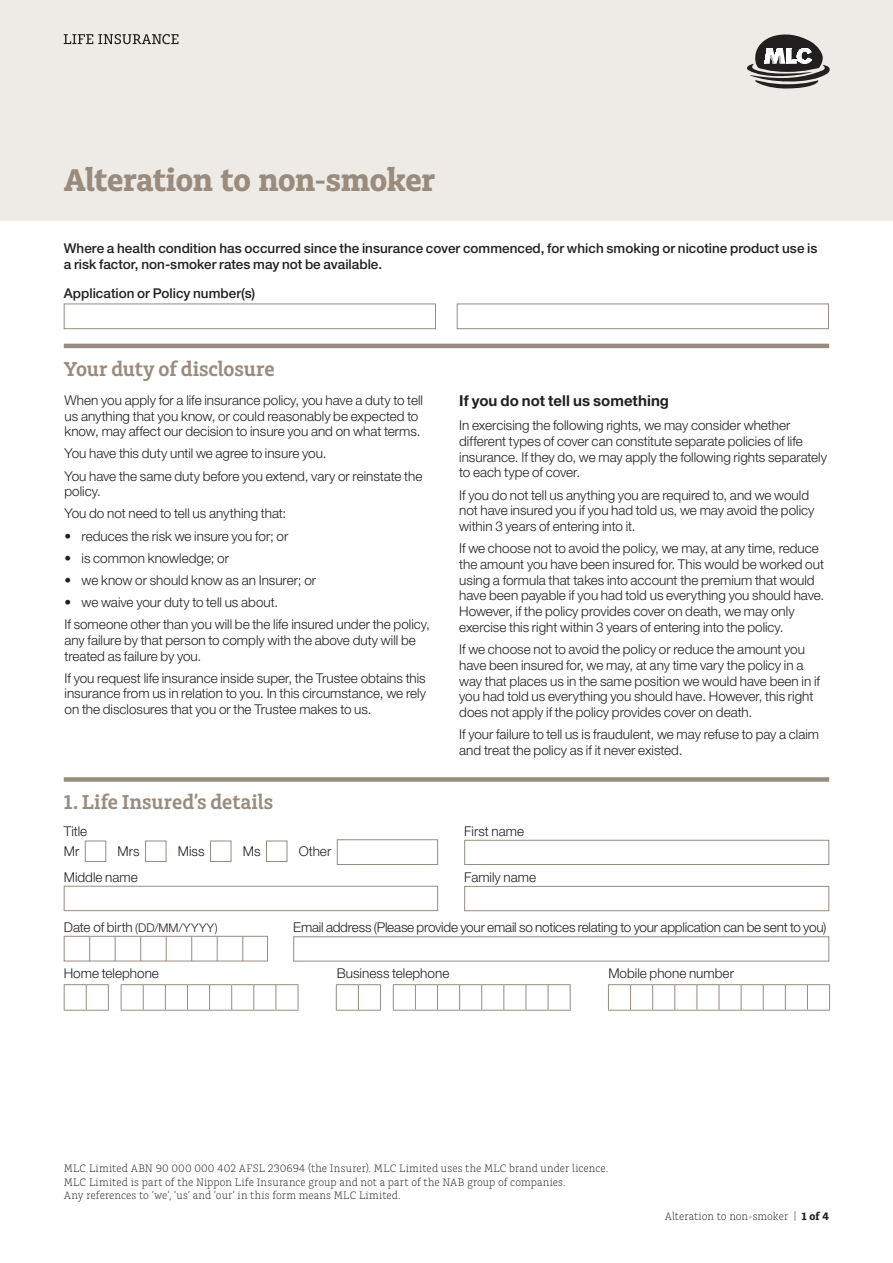
<style>
.page{position:relative;width:893px;height:1263px;background:#fff}
.page>*{position:absolute;margin:0;border:0;box-sizing:border-box;transform-origin:0 0}
.t1{font:700 33px "Charlie Std";letter-spacing:-.01em;color:#998b7d}
.t2{font:600 21px "Charlie Std";letter-spacing:-.005em;color:#998b7d}
.t3{font:700 15px "Helvetica Neue LT Pro";color:#231f20}
.t4{font:300 13.5px/15.8px "Helvetica Neue LT Pro";color:#231f20}
.t5{font:500 13.5px/15.8px "Helvetica Neue LT Pro";color:#231f20}
.t6{font:300 13.5px "Helvetica Neue LT Std";color:#231f20}
.t7{font:300 12px "Helvetica Neue LT Std";letter-spacing:.045em;color:#231f20}
.t8{font:300 11.25px/13.5px "Charlie Std";letter-spacing:.01em;color:#231f20}
.s1{font-size:13.5px}
.s2{font-weight:700}
</style>
<div class="page">
<div style="left:0;top:0;width:893px;height:221px;background:#eeebe7"></div>
<svg style="left:747px;top:34px;width:82px;height:54px"></svg>
<div style="left:64px;top:304px;width:372px;height:25px;border:1px solid #998b7d"></div>
<div style="left:457px;top:304px;width:372px;height:25px;border:1px solid #998b7d"></div>
<hr style="left:64px;top:344px;width:765px;height:4px;background:#998b7d">
<div style="left:64px;top:777px;width:765px;height:5px;background:#998b7d"></div>
<div style="left:85px;top:841px;width:21px;height:21px;border:1px solid #998b7d"></div>
<div style="left:145px;top:841px;width:21px;height:21px;border:1px solid #998b7d"></div>
<div style="left:210px;top:841px;width:21px;height:21px;border:1px solid #998b7d"></div>
<div style="left:266px;top:841px;width:21px;height:21px;border:1px solid #998b7d"></div>
<div style="left:337px;top:839px;width:101px;height:26px;border:1px solid #998b7d"></div>
<div style="left:464px;top:840px;width:365px;height:25px;border:1px solid #998b7d"></div>
<div style="left:64px;top:886px;width:374px;height:25px;border:1px solid #998b7d"></div>
<div style="left:464px;top:886px;width:365px;height:25px;border:1px solid #998b7d"></div>
<div style="left:64px;top:936px;width:204px;height:25px;background:#fff;border:1px solid #998b7d"></div>
<svg style="left:89px;top:936px;width:1px;height:25px"></svg>
<svg style="left:115px;top:936px;width:1px;height:25px"></svg>
<svg style="left:140px;top:936px;width:1px;height:25px"></svg>
<svg style="left:166px;top:936px;width:1px;height:25px"></svg>
<svg style="left:191px;top:936px;width:1px;height:25px"></svg>
<svg style="left:217px;top:936px;width:1px;height:25px"></svg>
<svg style="left:242px;top:936px;width:1px;height:25px"></svg>
<div style="left:293px;top:936px;width:536px;height:25px;border:1px solid #998b7d"></div>
<svg style="left:64px;top:984px;width:45px;height:27px"></svg>
<svg style="left:121px;top:984px;width:178px;height:27px"></svg>
<svg style="left:336px;top:984px;width:45px;height:27px"></svg>
<svg style="left:393px;top:984px;width:178px;height:27px"></svg>
<svg style="left:608px;top:984px;width:222px;height:27px"></svg>
<svg style="left:64px;top:34px;width:115px;height:10px"></svg>
<h1 class="t1" style="left:64px;top:162px;width:373px">Alteration to non-smoker</h1>
<p class="t5" style="left:64px;top:240px;width:755px">Where a health condition has occurred since the insurance cover commenced, for which smoking or nicotine product use is a risk factor, non-smoker rates may not be available.</p>
<p class="t5" style="left:64px;top:285px;width:193px">Application or Policy number(s)</p>
<h2 class="t2" style="left:64px;top:357px;width:212px">Your duty of disclosure</h2>
<p class="t4" style="left:65px;top:392px;width:360px">When you apply for a life insurance policy, you have a duty to tell us anything that you know, or could reasonably be expected to know, may affect our decision to insure you and on what terms.</p>
<p class="t4" style="left:65px;top:442px;width:359px;line-height:22.2px">You have this duty until we agree to insure you.<br>You have the same duty before you extend, vary or reinstate the</p>
<p class="t4" style="left:65px;top:480px;width:223px;line-height:22.2px">policy.<br>You do not need to tell us anything that:</p>
<p class="t4" style="left:65px;top:528px;width:225px">• reduces the risk we insure you for; or</p>
<p class="t4" style="left:65px;top:550px;width:166px">• is common knowledge; or</p>
<p class="t4" style="left:65px;top:572px;width:253px">• we know or should know as an Insurer; or</p>
<p class="t4" style="left:65px;top:591px;width:367px;line-height:22.2px">• we waive your duty to tell us about.<br>If someone other than you will be the life insured under the policy,</p>
<p class="t4" style="left:65px;top:632px;width:353px">any failure by that person to comply with the above duty will be treated as failure by you.</p>
<p class="t4" style="left:65px;top:670px;width:363px;text-align:justify">If you request life insurance inside super, the Trustee obtains this insurance from us in relation to you. In this circumstance, we rely on the disclosures that you or the Trustee makes to us.</p>
<p class="t3" style="left:459px;top:391px;width:211px">If you do not tell us something</p>
<p class="t4" style="left:459px;top:417px;width:369px">In exercising the following rights, we may consider whether different types of cover can constitute separate policies of life insurance. If they do, we may apply the following rights separately to each type of cover.</p>
<p class="t4" style="left:459px;top:486px;width:357px">If you do not tell us anything you are required to, and we would not have insured you if you had told us, we may avoid the policy within 3 years of entering into it.</p>
<p class="t4" style="left:459px;top:540px;width:367px">If we choose not to avoid the policy, we may, at any time, reduce the amount you have been insured for. This would be worked out using a formula that takes into account the premium that would have been payable if you had told us everything you should have.<br>However, if the policy provides cover on death, we may only exercise this right within 3 years of entering into the policy.</p>
<p class="t4" style="left:459px;top:641px;width:362px">If we choose not to avoid the policy or reduce the amount you have been insured for, we may, at any time vary the policy in a way that places us in the same position we would have been in if you had told us everything you should have. However, this right does not apply if the policy provides cover on death.</p>
<p class="t4" style="left:459px;top:726px;width:361px">If your failure to tell us is fraudulent, we may refuse to pay a claim and treat the policy as if it never existed.</p>
<h2 class="t2" style="left:64px;top:790px;width:211px">1. Life Insured’s details</h2>
<p class="t6" style="left:64px;top:822px;width:25px">Title</p>
<p class="t6" style="left:464px;top:822px;width:61px">First name</p>
<p class="t6" style="left:64px;top:843px;width:17px">Mr</p>
<p class="t6" style="left:117px;top:843px;width:24px">Mrs</p>
<p class="t6" style="left:178px;top:843px;width:28px">Miss</p>
<p class="t6" style="left:243px;top:843px;width:19px">Ms</p>
<p class="t6" style="left:299px;top:843px;width:34px">Other</p>
<p class="t6" style="left:64px;top:869px;width:76px">Middle name</p>
<p class="t6" style="left:464px;top:869px;width:73px">Family name</p>
<p class="t7" style="left:64px;top:920px;width:155px"><span class="s1">Date of birth</span> (DD/MM/YYYY)</p>
<p class="t4" style="left:293px;top:919px;width:535px">Email address (Please provide your email so notices relating to your application can be sent to you)</p>
<p class="t4" style="left:64px;top:965px;width:97px">Home telephone</p>
<p class="t4" style="left:337px;top:965px;width:114px">Business telephone</p>
<p class="t4" style="left:608px;top:965px;width:127px">Mobile phone number</p>
<p class="t8" style="left:64px;top:1162px;width:546px">MLC Limited ABN 90 000 000 402 AFSL 230694 (the Insurer). MLC Limited uses the MLC brand under licence.<br>MLC Limited is part of the Nippon Life Insurance group and not a part of the NAB group of companies.<br>Any references to ‘we’, ‘us’ and ‘our’ in this form means MLC Limited.</p>
<p class="t8" style="left:665px;top:1209px;width:166px">Alteration to non-smoker | <span class="s2">1 of 4</span></p>
</div>
